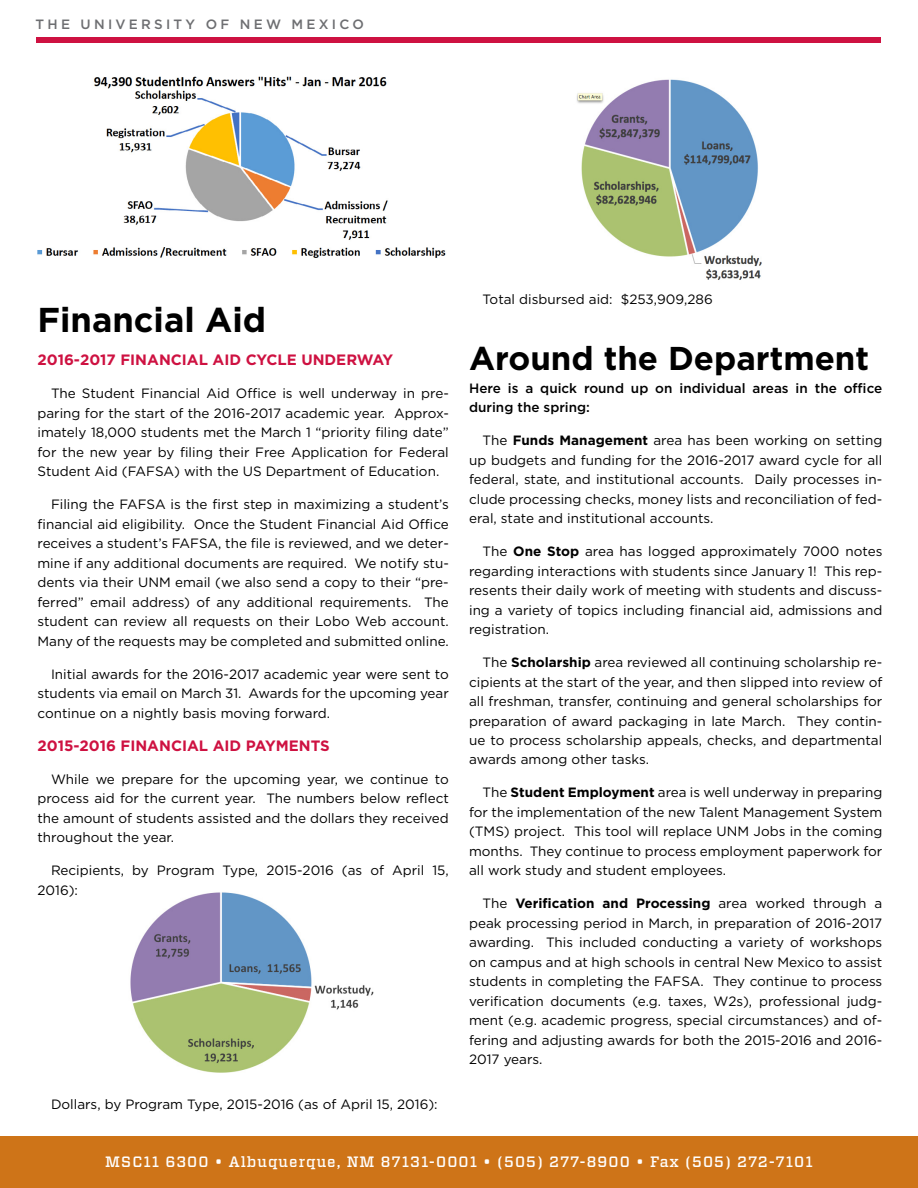
<style>
.page{position:relative;width:918px;height:1188px;background:#fff}
.page>*{position:absolute;margin:0;border:0;box-sizing:border-box;transform-origin:0 0}
.t1{font:700 34.5px "Gotham";color:#000}
.t2{font:700 33px "Gotham";color:#000}
.t3{font:500 15px "Vitesse";letter-spacing:.07em;color:#fff}
.t4{font:700 15px "Gotham";color:#ce1141}
.t5{font:13.5px/19.5px "Gotham";color:#000;text-align:justify}
.t6{font:500 13.5px/19.5px "Gotham";color:#000}
.t7{font:500 13.5px "Gotham";letter-spacing:.24em;color:#6d6e71}
.s1{font-weight:700}
</style>
<div class="page">
<div style="left:0;top:1136px;width:918px;height:52px;background:#ce7418"></div>
<div style="left:36px;top:38px;width:844px;height:6px;background:#ce1141"></div>
<img style="left:38px;top:76px;width:408px;height:182px">
<img style="left:130px;top:892px;width:244px;height:181px">
<img style="left:577px;top:79px;width:185px;height:201px">
<p class="t7" style="left:36px;top:16px;width:330px">THE UNIVERSITY OF NEW MEXICO</p>
<h1 class="t1" style="left:38px;top:297px;width:230px">Financial Aid</h1>
<p class="t4" style="left:38px;top:350px;width:357px">2016-2017 FINANCIAL AID CYCLE UNDERWAY</p>
<p class="t5" style="left:38px;top:383px;width:413px;text-indent:14px">The Student Financial Aid Office is well underway in pre&shy;paring for the start of the 2016-2017 academic year. Approx&shy;imately 18,000 students met the March 1 “priority filing date” for the new year by filing their Free Application for Federal Student Aid (FAFSA) with the US Department of Education.</p>
<p class="t5" style="left:38px;top:494px;width:413px;text-indent:14px">Filing the FAFSA is the first step in maximizing a student’s financial aid eligibility. Once the Student Financial Aid Office receives a student’s FAFSA, the file is reviewed, and we deter&shy;mine if any additional documents are required. We notify stu&shy;dents via their UNM email (we also send a copy to their “pre&shy;ferred” email address) of any additional requirements. The student can review all requests on their Lobo Web account.<br>Many of the requests may be completed and submitted online.</p>
<p class="t5" style="left:38px;top:664px;width:413px;text-indent:14px">Initial awards for the 2016-2017 academic year were sent to students via email on March 31. Awards for the upcoming year continue on a nightly basis moving forward.</p>
<p class="t4" style="left:38px;top:735px;width:294px">2015-2016 FINANCIAL AID PAYMENTS</p>
<p class="t5" style="left:38px;top:769px;width:413px;text-indent:14px">While we prepare for the upcoming year, we continue to process aid for the current year. The numbers below reflect the amount of students assisted and the dollars they received throughout the year.</p>
<p class="t5" style="left:38px;top:860px;width:413px;text-indent:14px">Recipients, by Program Type, 2015-2016 (as of April 15,<br>2016):</p>
<p class="t5" style="left:51px;top:1094px;width:388px">Dollars, by Program Type, 2015-2016 (as of April 15, 2016):</p>
<p class="t5" style="left:483px;top:289px;width:232px">Total disbursed aid: $253,909,286</p>
<h2 class="t2" style="left:469px;top:337px;width:402px">Around the Department</h2>
<p class="t6" style="left:469px;top:378px;width:415px">Here is a quick round up on individual areas in the office during the spring:</p>
<p class="t5" style="left:469px;top:430px;width:415px;text-indent:14px">The <span class="s1">Funds Management</span> area has been working on setting up budgets and funding for the 2016-2017 award cycle for all federal, state, and institutional accounts. Daily processes in&shy;clude processing checks, money lists and reconciliation of fed&shy;eral, state and institutional accounts.</p>
<p class="t5" style="left:469px;top:541px;width:415px;text-indent:14px">The <span class="s1">One Stop</span> area has logged approximately 7000 notes regarding interactions with students since January 1! This rep&shy;resents their daily work of meeting with students and discuss&shy;ing a variety of topics including financial aid, admissions and registration.</p>
<p class="t5" style="left:469px;top:652px;width:415px;text-indent:14px">The <span class="s1">Scholarship</span> area reviewed all continuing scholarship re&shy;cipients at the start of the year, and then slipped into review of all freshman, transfer, continuing and general scholarships for preparation of award packaging in late March. They contin&shy;ue to process scholarship appeals, checks, and departmental awards among other tasks.</p>
<p class="t5" style="left:469px;top:783px;width:415px;text-indent:14px">The <span class="s1">Student Employment</span> area is well underway in preparing for the implementation of the new Talent Management System (TMS) project. This tool will replace UNM Jobs in the coming months. They continue to process employment paperwork for all work study and student employees.</p>
<p class="t5" style="left:469px;top:894px;width:415px;text-indent:14px">The <span class="s1">Verification and Processing</span> area worked through a peak processing period in March, in preparation of 2016-2017 awarding. This included conducting a variety of workshops on campus and at high schools in central New Mexico to assist students in completing the FAFSA. They continue to process verification documents (e.g. taxes, W2s), professional judg&shy;ment (e.g. academic progress, special circumstances) and of&shy;fering and adjusting awards for both the 2015-2016 and 2016- 2017 years.</p>
<p class="t3" style="left:105px;top:1152px;width:709px">MSC11 6300 • Albuquerque, NM 87131-0001 • (505) 277-8900 • Fax (505) 272-7101</p>
</div>
